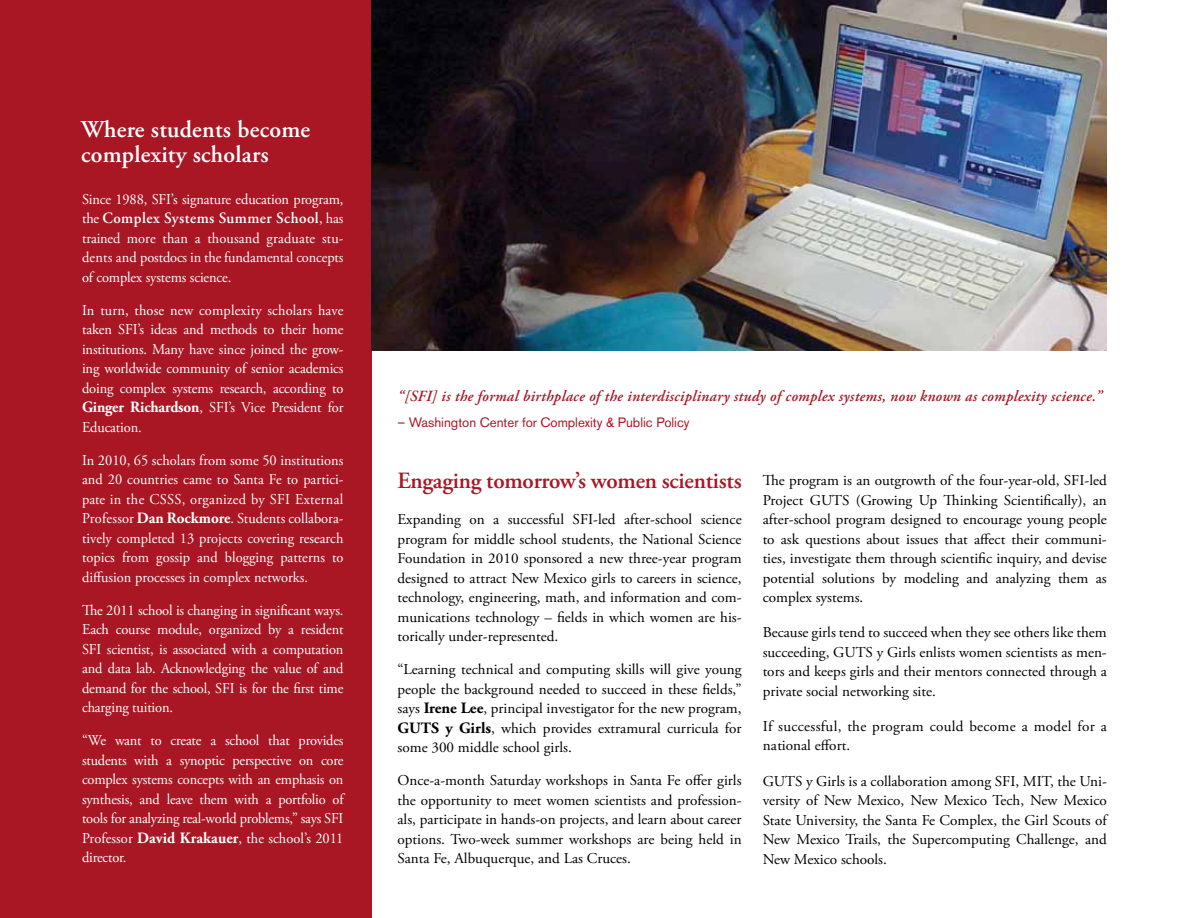
<style>
.page{position:relative;width:1188px;height:918px;background:#fff}
.page>*{position:absolute;margin:0;border:0;box-sizing:border-box;transform-origin:0 0}
.t1{font:600 24px/25.5px "Adobe Garamond Pro";letter-spacing:.01em;color:#fff}
.t2{font:600 23.25px "Adobe Garamond Pro";letter-spacing:-.01em;color:#a91624}
.t3{font:600 15.75px "Adobe Garamond Pro";letter-spacing:.03em;color:#fff;scale:.96 1}
.t4{font:italic 600 15.6px "Adobe Garamond Pro";letter-spacing:.02em;color:#a91624}
.t5{font:15px/19.5px "Adobe Garamond Pro";color:#000;text-align:justify}
.t6{font:15px/19.5px "Adobe Garamond Pro";letter-spacing:-.01em;color:#fff;text-align:justify;scale:.96 1}
.t7{font:15px/19.5px "Adobe Garamond Pro";letter-spacing:.02em;color:#000}
.t8{font:13.5px "Akzidenz Grotesk BE";color:#a91624}
.s1{font-weight:400;font-size:15px}
.s2{font-weight:700;font-size:15.75px}
</style>
<div class="page">
<div style="left:0;top:0;width:372px;height:918px;background:#a91624"></div>
<img style="left:372px;top:0;width:735px;height:350px">
<h1 class="t1" style="left:81px;top:117px;width:231px">Where students become complexity scholars</h1>
<p class="t6" style="left:82px;top:190px;width:274px">Since 1988, SFI’s signature education program,</p>
<p class="t3" style="left:82px;top:209px;width:274px"><span class="s1">the</span> Complex Systems Summer School<span class="s1">, has</span></p>
<p class="t6" style="left:82px;top:229px;width:274px">trained more than a thousand graduate stu&shy;dents and postdocs in the fundamental concepts of complex systems science.</p>
<p class="t6" style="left:82px;top:301px;width:274px">In turn, those new complexity scholars have taken SFI’s ideas and methods to their home institutions. Many have since joined the grow&shy;ing worldwide community of senior academics doing complex systems research, according to <span class="s2">Ginger Richardson</span>, SFI’s Vice President for Education.</p>
<p class="t6" style="left:82px;top:451px;width:274px">In 2010, 65 scholars from some 50 institutions and 20 countries came to Santa Fe to partici&shy;pate in the CSSS, organized by SFI External Professor <span class="s2">Dan Rockmore</span>. Students collabora&shy;tively completed 13 projects covering research topics from gossip and blogging patterns to diffusion processes in complex networks.</p>
<p class="t6" style="left:82px;top:601px;width:274px">The 2011 school is changing in significant ways.<br>Each course module, organized by a resident SFI scientist, is associated with a computation and data lab. Acknowledging the value of and demand for the school, SFI is for the first time charging tuition.</p>
<p class="t6" style="left:82px;top:731px;width:274px">“We want to create a school that provides students with a synoptic perspective on core complex systems concepts with an emphasis on synthesis, and leave them with a portfolio of tools for analyzing real-world problems,” says SFI Professor <span class="s2">David Krakauer</span>, the school’s 2011 director.</p>
<p class="t4" style="left:398px;top:387px;width:706px">“[SFI] is the formal birthplace of the interdisciplinary study of complex systems, now known as complexity science.”</p>
<p class="t8" style="left:398px;top:414px;width:294px">– Washington Center for Complexity &amp; Public Policy</p>
<h2 class="t2" style="left:398px;top:467px;width:346px">Engaging tomorrow’s women scientists</h2>
<p class="t5" style="left:398px;top:510px;width:346px">Expanding on a successful SFI-led after-school science program for middle school students, the National Science Foundation in 2010 sponsored a new three-year program designed to attract New Mexico girls to careers in science, technology, engineering, math, and information and com&shy;munications technology – fields in which women are his&shy;torically under-represented.</p>
<p class="t5" style="left:398px;top:660px;width:346px">“Learning technical and computing skills will give young people the background needed to succeed in these fields,” says <span class="s2">Irene Lee</span>, principal investigator for the new program, <span class="s2">GUTS y Girls</span>, which provides extramural curricula for some 300 middle school girls.</p>
<p class="t5" style="left:398px;top:771px;width:346px">Once-a-month Saturday workshops in Santa Fe offer girls the opportunity to meet women scientists and profession&shy;als, participate in hands-on projects, and learn about career options. Two-week summer workshops are being held in Santa Fe, Albuquerque, and Las Cruces.</p>
<p class="t5" style="left:763px;top:471px;width:346px">The program is an outgrowth of the four-year-old, SFI-led Project GUTS (Growing Up Thinking Scientifically), an after-school program designed to encourage young people to ask questions about issues that affect their communi&shy;ties, investigate them through scientific inquiry, and devise potential solutions by modeling and analyzing them as complex systems.</p>
<p class="t5" style="left:763px;top:623px;width:346px">Because girls tend to succeed when they see others like them succeeding, GUTS y Girls enlists women scientists as men&shy;tors and keeps girls and their mentors connected through a private social networking site.</p>
<p class="t7" style="left:763px;top:717px;width:346px">If successful, the program could become a model for a national effort.</p>
<p class="t5" style="left:763px;top:772px;width:346px">GUTS y Girls is a collaboration among SFI, MIT, the Uni&shy;versity of New Mexico, New Mexico Tech, New Mexico State University, the Santa Fe Complex, the Girl Scouts of New Mexico Trails, the Supercomputing Challenge, and New Mexico schools.</p>
</div>
